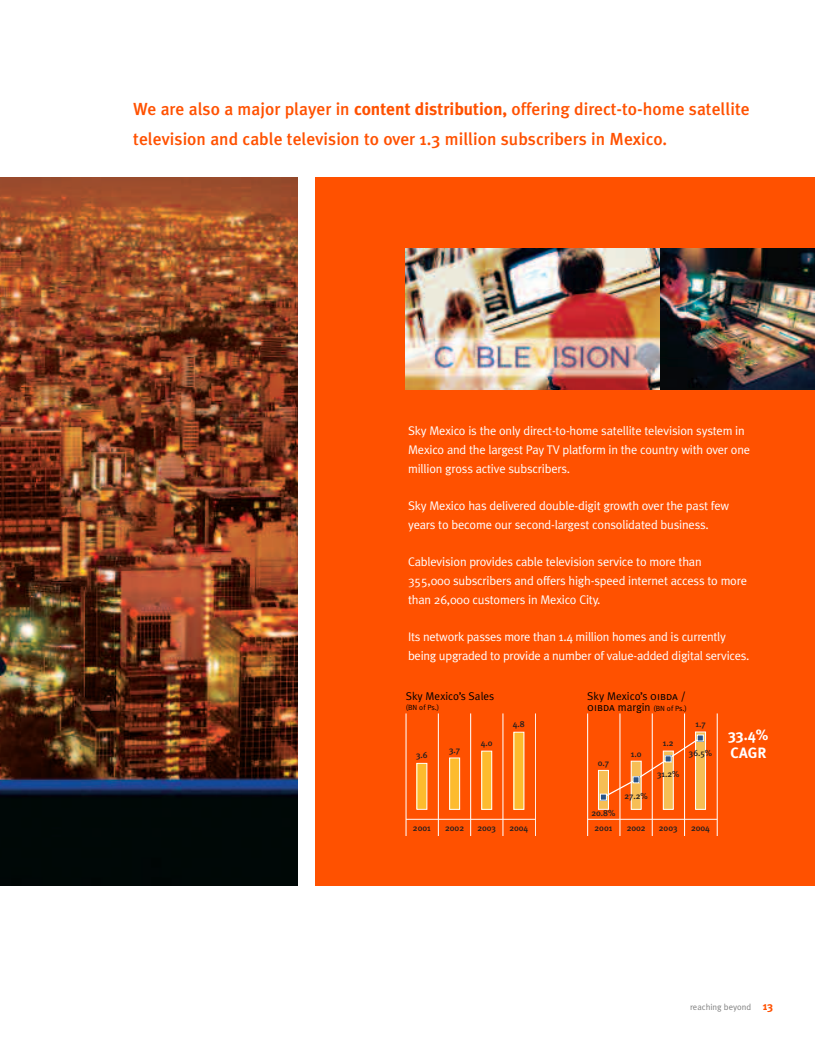
<style>
.page{position:relative;width:815px;height:1063px;background:#fff}
.page>*{position:absolute;margin:0;border:0;box-sizing:border-box;transform-origin:0 0}
.t1{font:500 17.5px/30px "Meta Plus";color:#ff5100}
.t2{font:700 15px/18px "Meta Plus";color:#fff}
.t3{font:12.5px/18.8px "Meta Plus Normal";letter-spacing:-.015em;color:#fff}
.t4{font:11.25px "Meta Plus Normal";color:#000}
.t5{font:500 8.75px "Meta Plus";color:#231f20}
.t6{font:8.75px "Meta Plus Normal";color:#808080}
.t7{font:7.5px "Meta Plus Normal";color:#000}
.s1{font-weight:700}
.s2{font-family:"Meta Plus Normal Caps"}
.s3{font-family:"Meta Plus Normal Caps";font-size:11.25px}
.s4{font-size:11.25px}
.s5{font-family:"Meta Plus";font-weight:700;font-size:11.25px;color:#ff5100}
</style>
<div class="page">
<img style="left:0;top:177px;width:297px;height:709px">
<div style="left:315px;top:177px;width:500px;height:709px;background:#ff5100"></div>
<hr style="left:406px;top:819px;width:130px;height:1px;background:#fff">
<hr style="left:438px;top:713px;width:1px;height:123px;background:#fff">
<hr style="left:470px;top:713px;width:1px;height:123px;background:#fff">
<hr style="left:503px;top:713px;width:1px;height:123px;background:#fff">
<hr style="left:535px;top:713px;width:1px;height:123px;background:#fff">
<hr style="left:406px;top:713px;width:1px;height:123px;background:#fff">
<div style="left:417px;top:763px;width:10px;height:46px;background:#fdbb2e"></div>
<div style="left:450px;top:758px;width:10px;height:51px;background:#fdbb2e"></div>
<div style="left:449px;top:758px;width:11px;height:52px;border:1px solid #fff"></div>
<div style="left:482px;top:751px;width:10px;height:58px;background:#fdbb2e"></div>
<div style="left:481px;top:751px;width:11px;height:59px;border:1px solid #fff"></div>
<div style="left:514px;top:732px;width:10px;height:77px;background:#fdbb2e"></div>
<div style="left:631px;top:761px;width:10px;height:48px;background:#f6be55"></div>
<div style="left:631px;top:761px;width:11px;height:49px;border:1px solid #fff"></div>
<div style="left:663px;top:751px;width:10px;height:58px;background:#f6be55"></div>
<div style="left:663px;top:751px;width:11px;height:59px;border:1px solid #fff"></div>
<div style="left:696px;top:732px;width:10px;height:77px;background:#f6be55"></div>
<div style="left:695px;top:732px;width:11px;height:78px;border:1px solid #fff"></div>
<div style="left:598px;top:770px;width:10px;height:39px;background:#f6be55"></div>
<div style="left:598px;top:770px;width:11px;height:40px;border:1px solid #fff"></div>
<hr style="left:588px;top:819px;width:129px;height:1px;background:#fff">
<hr style="left:620px;top:713px;width:1px;height:123px;background:#fff">
<hr style="left:652px;top:713px;width:1px;height:123px;background:#fff">
<hr style="left:684px;top:713px;width:1px;height:123px;background:#fff">
<hr style="left:717px;top:713px;width:1px;height:123px;background:#fff">
<hr style="left:587px;top:713px;width:1px;height:123px;background:#fff">
<svg style="left:600px;top:735px;width:103px;height:65px"></svg>
<div style="left:697px;top:735px;width:7px;height:6px;border:1px solid #fff"></div>
<img style="left:406px;top:248px;width:409px;height:142px">
<h1 class="t1" style="left:133px;top:94px;width:618px">We are also a major player in <span class="s1">content distribution,</span> offering direct-to-home satellite television and cable television to over 1.3 million subscribers in Mexico.</h1>
<p class="t3" style="left:408px;top:421px;width:344px">Sky Mexico is the only direct-to-home satellite television system in<br>Mexico and the largest Pay TV platform in the country with over one million gross active subscribers.</p>
<p class="t3" style="left:408px;top:496px;width:323px">Sky Mexico has delivered double-digit growth over the past few years to become our second-largest consolidated business.</p>
<p class="t3" style="left:408px;top:553px;width:340px">Cablevision provides cable television service to more than<br>355,000 subscribers and offers high-speed internet access to more than 26,000 customers in Mexico City.</p>
<p class="t3" style="left:408px;top:628px;width:343px">Its network passes more than 1.4 million homes and is currently being upgraded to provide a number of value-added digital services.</p>
<p class="t4" style="left:406px;top:689px;width:90px">Sky Mexico’s Sales</p>
<p class="t7" style="left:406px;top:703px;width:35px">(BN of Ps.)</p>
<p class="t4" style="left:587px;top:689px;width:100px">Sky Mexico’s <span class="s2">oibda /</span></p>
<p class="t7" style="left:587px;top:704px;width:101px"><span class="s3">oibda</span> <span class="s4">margin</span> (BN of Ps.)</p>
<p class="t5" style="left:416px;top:750px;width:13px">3.6</p>
<p class="t5" style="left:449px;top:745px;width:13px">3.7</p>
<p class="t5" style="left:481px;top:738px;width:13px">4.0</p>
<p class="t5" style="left:513px;top:719px;width:14px">4.8</p>
<p class="t5" style="left:598px;top:758px;width:13px">0.7</p>
<p class="t5" style="left:631px;top:749px;width:12px">1.0</p>
<p class="t5" style="left:663px;top:738px;width:12px">1.2</p>
<p class="t5" style="left:695px;top:719px;width:12px">1.7</p>
<p class="t5" style="left:689px;top:748px;width:25px">36.5%</p>
<p class="t2" style="left:728px;top:726px;width:42px">33.4%<br>CAGR</p>
<p class="t5" style="left:657px;top:769px;width:24px">31.2%</p>
<p class="t5" style="left:625px;top:790px;width:25px">27.2%</p>
<p class="t5" style="left:591px;top:808px;width:26px">20.8%</p>
<p class="t5" style="left:413px;top:823px;width:19px">2001</p>
<p class="t5" style="left:445px;top:823px;width:20px">2002</p>
<p class="t5" style="left:477px;top:823px;width:20px">2003</p>
<p class="t5" style="left:509px;top:823px;width:20px">2004</p>
<p class="t5" style="left:595px;top:823px;width:19px">2001</p>
<p class="t5" style="left:627px;top:823px;width:20px">2002</p>
<p class="t5" style="left:659px;top:823px;width:20px">2003</p>
<p class="t5" style="left:691px;top:823px;width:20px">2004</p>
<p class="t6" style="left:690px;top:1002px;width:84px">reaching beyond <span class="s5">13</span></p>
</div>
